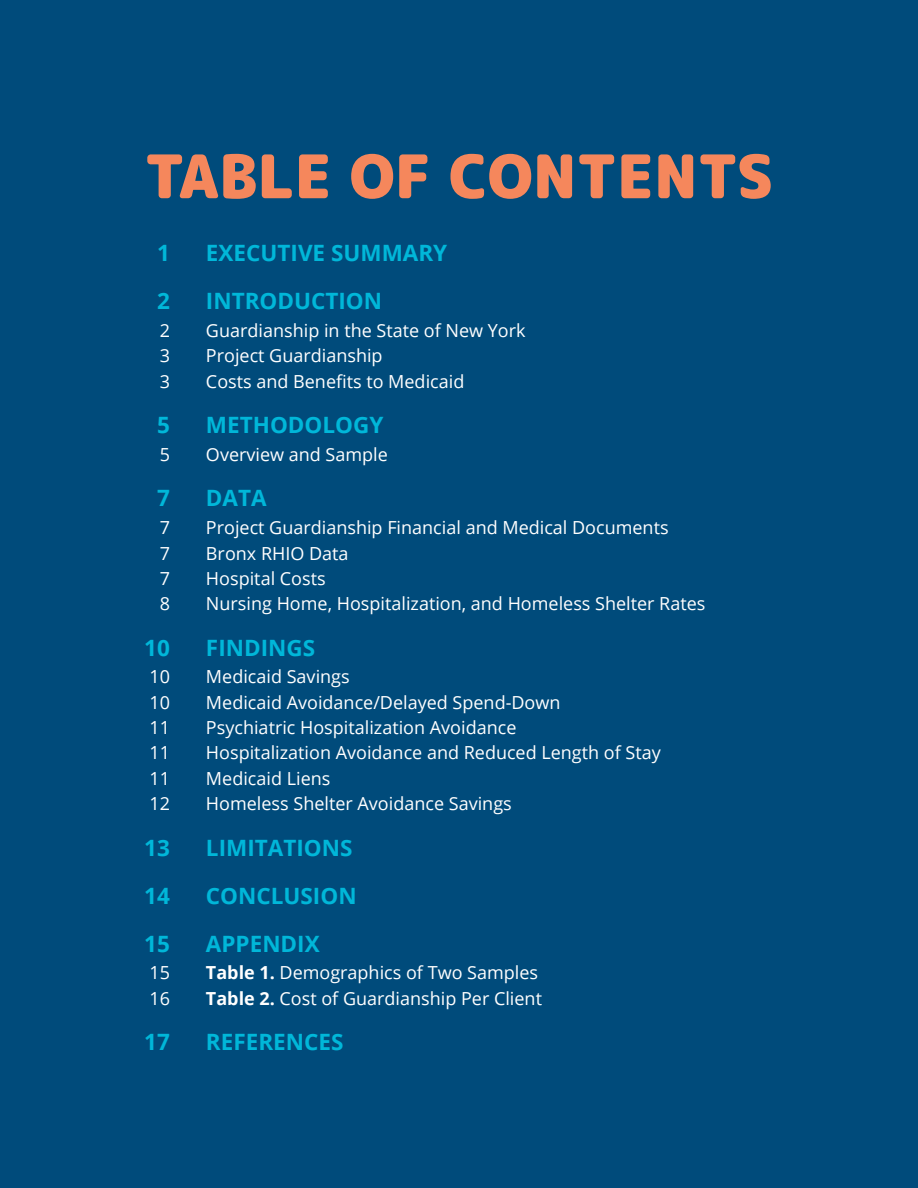
<style>
.page{position:relative;width:918px;height:1188px;background:#004b7b}
.page>*{position:absolute;margin:0;border:0;box-sizing:border-box;transform-origin:0 0}
._0_HEADER{font:900 60px "Rounded Mplus 1 c";color:#f5875c}
.TOC_HEADER{font:700 22.5px "Open Sans";color:#00b7d9}
.TOC_BODY{font:18px "Open Sans";color:#fff}
.s1{font-weight:700}
</style>
<div class="page">
<p class="_0_HEADER" style="left:144px;top:134px;width:631px">TABLE OF CONTENTS</p>
<p class="TOC_HEADER" style="left:157px;top:237px;width:14px">1</p>
<p class="TOC_HEADER" style="left:206px;top:237px;width:243px">EXECUTIVE SUMMARY</p>
<p class="TOC_HEADER" style="left:157px;top:285px;width:14px">2</p>
<p class="TOC_HEADER" style="left:206px;top:285px;width:178px">INTRODUCTION</p>
<p class="TOC_BODY" style="left:160px;top:318px;width:12px">2</p>
<p class="TOC_BODY" style="left:206px;top:318px;width:321px">Guardianship in the State of New York</p>
<p class="TOC_BODY" style="left:160px;top:343px;width:12px">3</p>
<p class="TOC_BODY" style="left:206px;top:343px;width:178px">Project Guardianship</p>
<p class="TOC_BODY" style="left:160px;top:369px;width:12px">3</p>
<p class="TOC_BODY" style="left:206px;top:369px;width:260px">Costs and Benefits to Medicaid</p>
<p class="TOC_HEADER" style="left:157px;top:409px;width:14px">5</p>
<p class="TOC_HEADER" style="left:206px;top:409px;width:179px">METHODOLOGY</p>
<p class="TOC_BODY" style="left:160px;top:442px;width:12px">5</p>
<p class="TOC_BODY" style="left:206px;top:442px;width:183px">Overview and Sample</p>
<p class="TOC_HEADER" style="left:157px;top:482px;width:14px">7</p>
<p class="TOC_HEADER" style="left:206px;top:482px;width:62px">DATA</p>
<p class="TOC_BODY" style="left:160px;top:515px;width:12px">7</p>
<p class="TOC_BODY" style="left:206px;top:515px;width:464px">Project Guardianship Financial and Medical Documents</p>
<p class="TOC_BODY" style="left:160px;top:541px;width:12px">7</p>
<p class="TOC_BODY" style="left:206px;top:541px;width:144px">Bronx RHIO Data</p>
<p class="TOC_BODY" style="left:160px;top:566px;width:12px">7</p>
<p class="TOC_BODY" style="left:206px;top:566px;width:121px">Hospital Costs</p>
<p class="TOC_BODY" style="left:160px;top:591px;width:12px">8</p>
<p class="TOC_BODY" style="left:206px;top:591px;width:501px">Nursing Home, Hospitalization, and Homeless Shelter Rates</p>
<p class="TOC_HEADER" style="left:144px;top:632px;width:27px">10</p>
<p class="TOC_HEADER" style="left:206px;top:632px;width:111px">FINDINGS</p>
<p class="TOC_BODY" style="left:149px;top:665px;width:22px">10</p>
<p class="TOC_BODY" style="left:206px;top:665px;width:145px">Medicaid Savings</p>
<p class="TOC_BODY" style="left:149px;top:690px;width:22px">10</p>
<p class="TOC_BODY" style="left:206px;top:690px;width:356px">Medicaid Avoidance/Delayed Spend-Down</p>
<p class="TOC_BODY" style="left:149px;top:715px;width:22px">11</p>
<p class="TOC_BODY" style="left:206px;top:715px;width:312px">Psychiatric Hospitalization Avoidance</p>
<p class="TOC_BODY" style="left:149px;top:741px;width:22px">11</p>
<p class="TOC_BODY" style="left:206px;top:741px;width:456px">Hospitalization Avoidance and Reduced Length of Stay</p>
<p class="TOC_BODY" style="left:149px;top:766px;width:22px">11</p>
<p class="TOC_BODY" style="left:206px;top:766px;width:126px">Medicaid Liens</p>
<p class="TOC_BODY" style="left:149px;top:791px;width:22px">12</p>
<p class="TOC_BODY" style="left:206px;top:791px;width:307px">Homeless Shelter Avoidance Savings</p>
<p class="TOC_HEADER" style="left:144px;top:832px;width:27px">13</p>
<p class="TOC_HEADER" style="left:206px;top:832px;width:148px">LIMITATIONS</p>
<p class="TOC_HEADER" style="left:144px;top:880px;width:27px">14</p>
<p class="TOC_HEADER" style="left:206px;top:880px;width:152px">CONCLUSION</p>
<p class="TOC_HEADER" style="left:144px;top:928px;width:27px">15</p>
<p class="TOC_HEADER" style="left:206px;top:928px;width:115px">APPENDIX</p>
<p class="TOC_BODY" style="left:149px;top:961px;width:22px">15</p>
<p class="TOC_BODY" style="left:206px;top:961px;width:334px"><span class="s1">Table 1.</span> Demographics of Two Samples</p>
<p class="TOC_BODY" style="left:149px;top:986px;width:22px">16</p>
<p class="TOC_BODY" style="left:206px;top:986px;width:338px"><span class="s1">Table 2.</span> Cost of Guardianship Per Client</p>
<p class="TOC_HEADER" style="left:144px;top:1026px;width:27px">17</p>
<p class="TOC_HEADER" style="left:206px;top:1026px;width:139px">REFERENCES</p>
</div>
